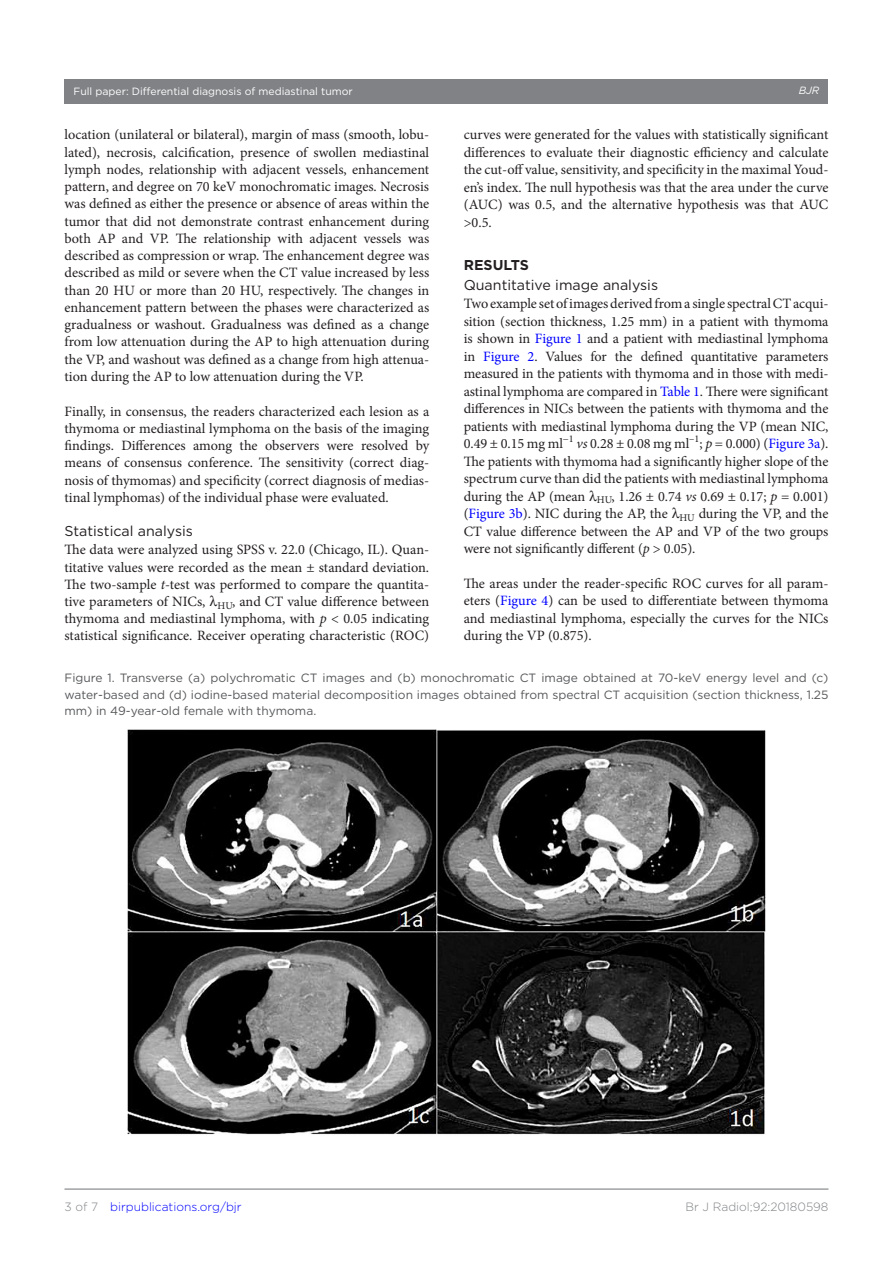
<style>
.page{position:relative;width:893px;height:1263px;background:#fff}
.page>*{position:absolute;margin:0;border:0;box-sizing:border-box;transform-origin:0 0}
.t1{font:14.25px/17.2px "Minion Pro";letter-spacing:-.005em;color:#231f20;text-align:justify}
.t2{font:14.25px "Gotham";color:#231f20}
.t3{font:700 14.25px "Gotham";color:#231f20}
.t4{font:12px/16.5px "Gotham";color:#57585a;text-align:justify}
.t5{font:300 12px "Gotham";color:#00f}
.t6{font:300 12px "Gotham";color:#808285}
.t7{font:10.5px "Gotham";color:#fff}
.t8{font:italic 10.5px "Gotham";color:#fff}
.s1{font-style:italic}
.s2{color:#00f}
.s3{color:#808285}
</style>
<div class="page">
<hr style="left:64px;top:1188px;width:764px;height:2px;background:#808285">
<div style="left:64px;top:79px;width:764px;height:24px;background:#808285"></div>
<img style="left:127px;top:729px;width:638px;height:406px">
<p class="t7" style="left:74px;top:85px;width:281px">Full paper: Differential diagnosis of mediastinal tumor</p>
<p class="t8" style="left:799px;top:85px;width:22px">BJR</p>
<p class="t1" style="left:64px;top:126px;width:366px">location (unilateral or bilateral), margin of mass (smooth, lobu&shy;lated), necrosis, calcification, presence of swollen mediastinal lymph nodes, relationship with adjacent vessels, enhancement pattern, and degree on 70 keV monochromatic images. Necrosis was defined as either the presence or absence of areas within the tumor that did not demonstrate contrast enhancement during both AP and VP. The relationship with adjacent vessels was described as compression or wrap. The enhancement degree was described as mild or severe when the CT value increased by less than 20 HU or more than 20 HU, respectively. The changes in enhancement pattern between the phases were characterized as gradualness or washout. Gradualness was defined as a change from low attenuation during the AP to high attenuation during the VP, and washout was defined as a change from high attenua&shy;tion during the AP to low attenuation during the VP.</p>
<p class="t1" style="left:64px;top:402px;width:366px">Finally, in consensus, the readers characterized each lesion as a thymoma or mediastinal lymphoma on the basis of the imaging findings. Differences among the observers were resolved by means of consensus conference. The sensitivity (correct diag&shy;nosis of thymomas) and specificity (correct diagnosis of medias&shy;tinal lymphomas) of the individual phase were evaluated.</p>
<p class="t2" style="left:64px;top:522px;width:130px">Statistical analysis</p>
<p class="t1" style="left:64px;top:541px;width:366px">The data were analyzed using SPSS v. 22.0 (Chicago, IL). Quan&shy;titative values were recorded as the mean ± standard deviation.<br>The two-sample <span class="s1">t-</span>test was performed to compare the quantita&shy;tive parameters of NICs, <sub>HU</sub>, and CT value difference between thymoma and mediastinal lymphoma, with <span class="s1">p</span> &lt; 0.05 indicating statistical significance. Receiver operating characteristic (ROC)</p>
<p class="t1" style="left:464px;top:126px;width:366px">curves were generated for the values with statistically significant differences to evaluate their diagnostic efficiency and calculate the cut-off value, sensitivity, and specificity in the maximal Youd&shy;en’s index. The null hypothesis was that the area under the curve (AUC) was 0.5, and the alternative hypothesis was that AUC &gt;0.5.</p>
<p class="t3" style="left:464px;top:256px;width:57px">RESULTS</p>
<p class="t2" style="left:464px;top:276px;width:196px">Quantitative image analysis</p>
<p class="t1" style="left:464px;top:295px;width:366px">Two example set of images derived from a single spectral CT acqui&shy;sition (section thickness, 1.25 mm) in a patient with thymoma is shown in <span class="s2">Figure 1</span> and a patient with mediastinal lymphoma in <span class="s2">Figure 2</span>. Values for the defined quantitative parameters measured in the patients with thymoma and in those with medi&shy;astinal lymphoma are compared in <span class="s2">Table 1</span>. There were significant differences in NICs between the patients with thymoma and the patients with mediastinal lymphoma during the VP (mean NIC, 0.49 ± 0.15 mg ml<sup>−1</sup> <span class="s1">vs</span> 0.28 ± 0.08 mg ml<sup>–1</sup>; <span class="s1">p</span> = 0.000) (<span class="s2">Figure 3a</span>).<br>The patients with thymoma had a significantly higher slope of the spectrum curve than did the patients with mediastinal lymphoma during the AP (mean <sub>HU</sub>, 1.26 ± 0.74 <span class="s1">vs</span> 0.69 ± 0.17; <span class="s1">p</span> = 0.001) (<span class="s2">Figure 3b</span>). NIC during the AP, the <sub>HU</sub> during the VP, and the CT value difference between the AP and VP of the two groups were not significantly different (<span class="s1">p</span> &gt; 0.05).</p>
<p class="t1" style="left:464px;top:575px;width:366px">The areas under the reader-specific ROC curves for all param&shy;eters (<span class="s2">Figure 4</span>) can be used to differentiate between thymoma and mediastinal lymphoma, especially the curves for the NICs during the VP (0.875).</p>
<p class="t4" style="left:64px;top:670px;width:765px">Figure 1. Transverse (a) polychromatic CT images and (b) monochromatic CT image obtained at 70-keV energy level and (c) water-based and (d) iodine-based material decomposition images obtained from spectral CT acquisition (section thickness, 1.25 mm) in 49-year-old female with thymoma.</p>
<p class="t5" style="left:64px;top:1199px;width:179px"><span class="s3">3 of 7</span> birpublications.org/bjr</p>
<p class="t6" style="left:685px;top:1199px;width:144px">Br J Radiol;92:20180598</p>
</div>
